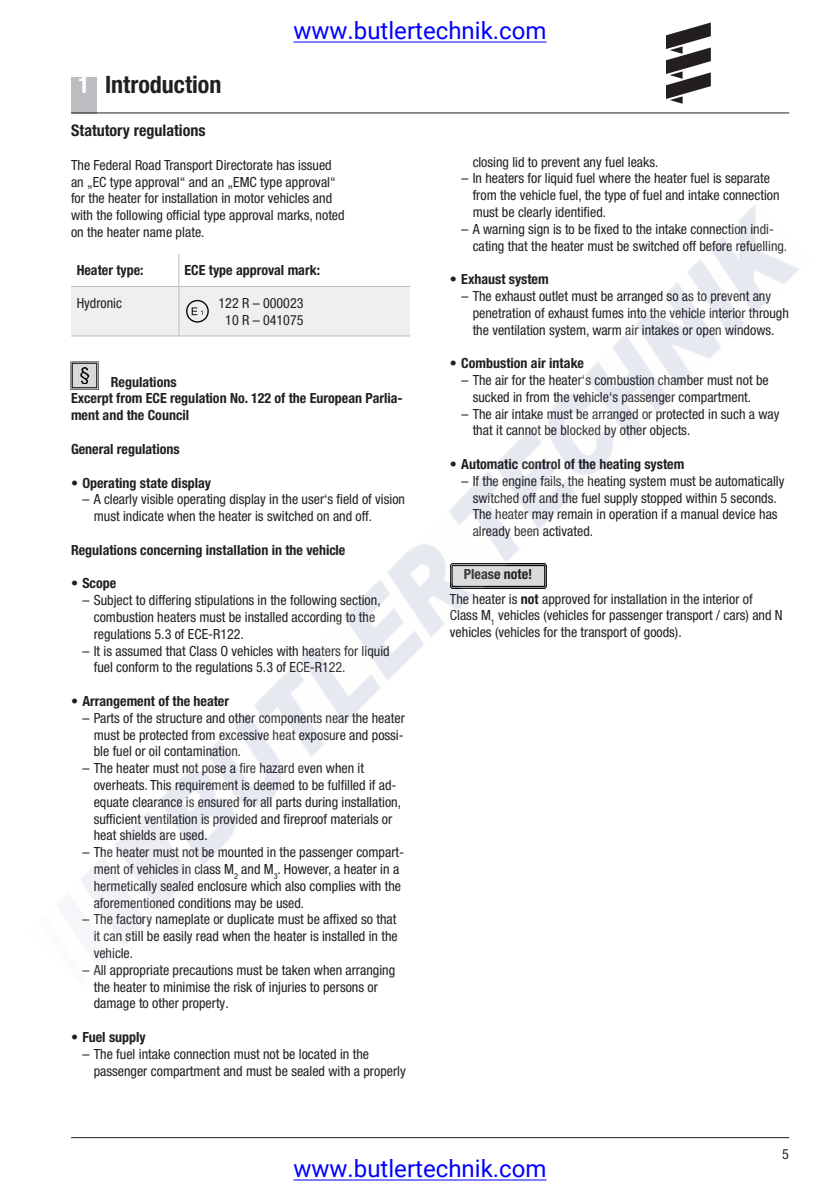
<style>
.page{position:relative;width:840px;height:1191px;background:#fff}
.page>*{position:absolute;margin:0;border:0;box-sizing:border-box;transform-origin:0 0}
.t1{font:24px "Roboto";color:#00f}
.Kapiteltitel_A5{font:700 condensed 24px "Helvetica Neue LTW1 G";color:#231f20}
.Kapitelzahl_weiss_A5{font:700 condensed 24px "Helvetica Neue LTW1 G";color:#fff}
.Ueberschrift_8pt_fet{font:700 condensed 16px "Helvetica Neue LTW1 G";color:#231f20}
.Unteraufzählung_4mm{font:condensed 14px/16.8px "Helvetica Neue LTW1 G";color:#231f20}
.Fließtext_7pt{font:condensed 14px/16.8px "Helvetica Neue LTW1 G";color:#231f20}
.Ueberschrift_7pt_fet{font:700 condensed 14px/16.8px "Helvetica Neue LTW1 G";color:#231f20}
.Aufzählung_2mm_fett{font:700 condensed 14px "Helvetica Neue LTW1 G";color:#231f20}
.Piktogramm_7mm{font:700 condensed 14px "Helvetica Neue LTW1 G";color:#231f20}
.titel2a5{font:700 condensed 14px "Helvetica Neue LTW1 G";color:#231f20}
.s1{font-weight:700}
</style>
<div class="page">
<div style="left:71px;top:77px;width:26px;height:36px;background:#bcbdc0"></div>
<hr style="left:71px;top:1137px;width:717px;height:1px;background:#231f20">
<hr style="left:71px;top:112px;width:717px;height:1px;background:#231f20">
<svg style="left:666px;top:23px;width:44px;height:81px"></svg>
<img style="left:58px;top:205px;width:741px;height:762px">
<hr style="left:293px;top:42px;width:253px;height:1px;background:#00f">
<hr style="left:293px;top:1179px;width:253px;height:1px;background:#00f">
<h1 class="t1" style="left:293px;top:14px;width:254px">www.butlertechnik.com</h1>
<p class="Kapitelzahl_weiss_A5" style="left:78px;top:70px;width:13px">1</p>
<p class="Kapiteltitel_A5" style="left:105px;top:70px;width:118px">Introduction</p>
<p class="Ueberschrift_8pt_fet" style="left:71px;top:121px;width:136px">Statutory regulations</p>
<p class="Fließtext_7pt" style="left:71px;top:156px;width:262px">The Federal Road Transport Directorate has issued</p>
<p class="Fließtext_7pt" style="left:71px;top:173px;width:266px">an „EC type approval“ and an „EMC type approval“</p>
<p class="Fließtext_7pt" style="left:71px;top:190px;width:262px">for the heater for installation in motor vehicles and</p>
<p class="Fließtext_7pt" style="left:71px;top:207px;width:275px">with the following official type approval marks, noted</p>
<p class="Fließtext_7pt" style="left:71px;top:224px;width:135px">on the heater name plate.</p>
<p class="Ueberschrift_7pt_fet" style="left:77px;top:262px;width:68px">Heater type:</p>
<p class="Ueberschrift_7pt_fet" style="left:184px;top:262px;width:137px">ECE type approval mark:</p>
<p class="Fließtext_7pt" style="left:77px;top:294px;width:47px">Hydronic</p>
<p class="Fließtext_7pt" style="left:218px;top:294px;width:86px">122 R – 000023</p>
<p class="Fließtext_7pt" style="left:225px;top:311px;width:80px">10 R – 041075</p>
<p class="Piktogramm_7mm" style="left:111px;top:373px;width:67px">Regulations</p>
<p class="Ueberschrift_7pt_fet" style="left:71px;top:390px;width:333px">Excerpt from ECE regulation No. 122 of the European Parlia&shy;ment and the Council</p>
<p class="Ueberschrift_7pt_fet" style="left:71px;top:440px;width:110px">General regulations</p>
<p class="Aufzählung_2mm_fett" style="left:71px;top:474px;width:141px">• Operating state display</p>
<p class="Unteraufzählung_4mm" style="left:94px;top:491px;width:312px;text-indent:-11px">– A clearly visible operating display in the user‘s field of vision must indicate when the heater is switched on and off.</p>
<p class="Ueberschrift_7pt_fet" style="left:71px;top:541px;width:276px">Regulations concerning installation in the vehicle</p>
<p class="Aufzählung_2mm_fett" style="left:71px;top:575px;width:47px">• Scope</p>
<p class="Unteraufzählung_4mm" style="left:94px;top:592px;width:288px;text-indent:-11px">– Subject to differing stipulations in the following section, combustion heaters must be installed according to the regulations 5.3 of ECE-R122.</p>
<p class="Unteraufzählung_4mm" style="left:94px;top:642px;width:297px;text-indent:-11px">– It is assumed that Class O vehicles with heaters for liquid fuel conform to the regulations 5.3 of ECE-R122.</p>
<p class="Aufzählung_2mm_fett" style="left:71px;top:692px;width:159px">• Arrangement of the heater</p>
<p class="Unteraufzählung_4mm" style="left:94px;top:709px;width:312px;text-align:justify;text-indent:-11px">– Parts of the structure and other components near the heater must be protected from excessive heat exposure and possi&shy;ble fuel or oil contamination.</p>
<p class="Unteraufzählung_4mm" style="left:94px;top:760px;width:309px;text-indent:-11px">– The heater must not pose a fire hazard even when it overheats. This requirement is deemed to be fulfilled if ad&shy;equate clearance is ensured for all parts during installation, sufficient ventilation is provided and fireproof materials or heat shields are used.</p>
<p class="Unteraufzählung_4mm" style="left:94px;top:844px;width:311px;text-indent:-11px">– The heater must not be mounted in the passenger compart&shy;ment of vehicles in class M<sub>2</sub> and M<sub>3</sub>. However, a heater in a hermetically sealed enclosure which also complies with the aforementioned conditions may be used.</p>
<p class="Unteraufzählung_4mm" style="left:94px;top:911px;width:305px;text-align:justify;text-indent:-11px">– The factory nameplate or duplicate must be affixed so that it can still be easily read when the heater is installed in the vehicle.</p>
<p class="Unteraufzählung_4mm" style="left:94px;top:961px;width:303px;text-indent:-11px">– All appropriate precautions must be taken when arranging the heater to minimise the risk of injuries to persons or damage to other property.</p>
<p class="Aufzählung_2mm_fett" style="left:71px;top:1028px;width:76px">• Fuel supply</p>
<p class="Unteraufzählung_4mm" style="left:94px;top:1045px;width:313px;text-indent:-11px">– The fuel intake connection must not be located in the passenger compartment and must be sealed with a properly</p>
<p class="Unteraufzählung_4mm" style="left:472px;top:153px;width:187px">closing lid to prevent any fuel leaks.</p>
<p class="Unteraufzählung_4mm" style="left:472px;top:170px;width:308px;text-indent:-11px">– In heaters for liquid fuel where the heater fuel is separate from the vehicle fuel, the type of fuel and intake connection must be clearly identified.</p>
<p class="Unteraufzählung_4mm" style="left:472px;top:220px;width:316px;text-indent:-11px">– A warning sign is to be fixed to the intake connection indi&shy;cating that the heater must be switched off before refuelling.</p>
<p class="Aufzählung_2mm_fett" style="left:449px;top:271px;width:100px">• Exhaust system</p>
<p class="Unteraufzählung_4mm" style="left:472px;top:288px;width:317px;text-indent:-11px">– The exhaust outlet must be arranged so as to prevent any penetration of exhaust fumes into the vehicle interior through the ventilation system, warm air intakes or open windows.</p>
<p class="Aufzählung_2mm_fett" style="left:449px;top:355px;width:135px">• Combustion air intake</p>
<p class="Unteraufzählung_4mm" style="left:461px;top:372px;width:309px;text-align:center">– The air for the heater‘s combustion chamber must not be sucked in from the vehicle‘s passenger compartment.</p>
<p class="Unteraufzählung_4mm" style="left:472px;top:405px;width:308px;text-indent:-11px">– The air intake must be arranged or protected in such a way that it cannot be blocked by other objects.</p>
<p class="Aufzählung_2mm_fett" style="left:449px;top:456px;width:236px">• Automatic control of the heating system</p>
<p class="Unteraufzählung_4mm" style="left:472px;top:472px;width:313px;text-indent:-11px">– If the engine fails, the heating system must be automatically switched off and the fuel supply stopped within 5 seconds.<br>The heater may remain in operation if a manual device has already been activated.</p>
<p class="titel2a5" style="left:463px;top:566px;width:70px">Please note!</p>
<p class="Fließtext_7pt" style="left:449px;top:590px;width:334px">The heater is <span class="s1">not</span> approved for installation in the interior of<br>Class M<sub>1</sub> vehicles (vehicles for passenger transport / cars) and N vehicles (vehicles for the transport of goods).</p>
<h1 class="t1" style="left:293px;top:1152px;width:254px">www.butlertechnik.com</h1>
<p class="Unteraufzählung_4mm" style="left:781px;top:1145px;width:8px">5</p>
</div>
